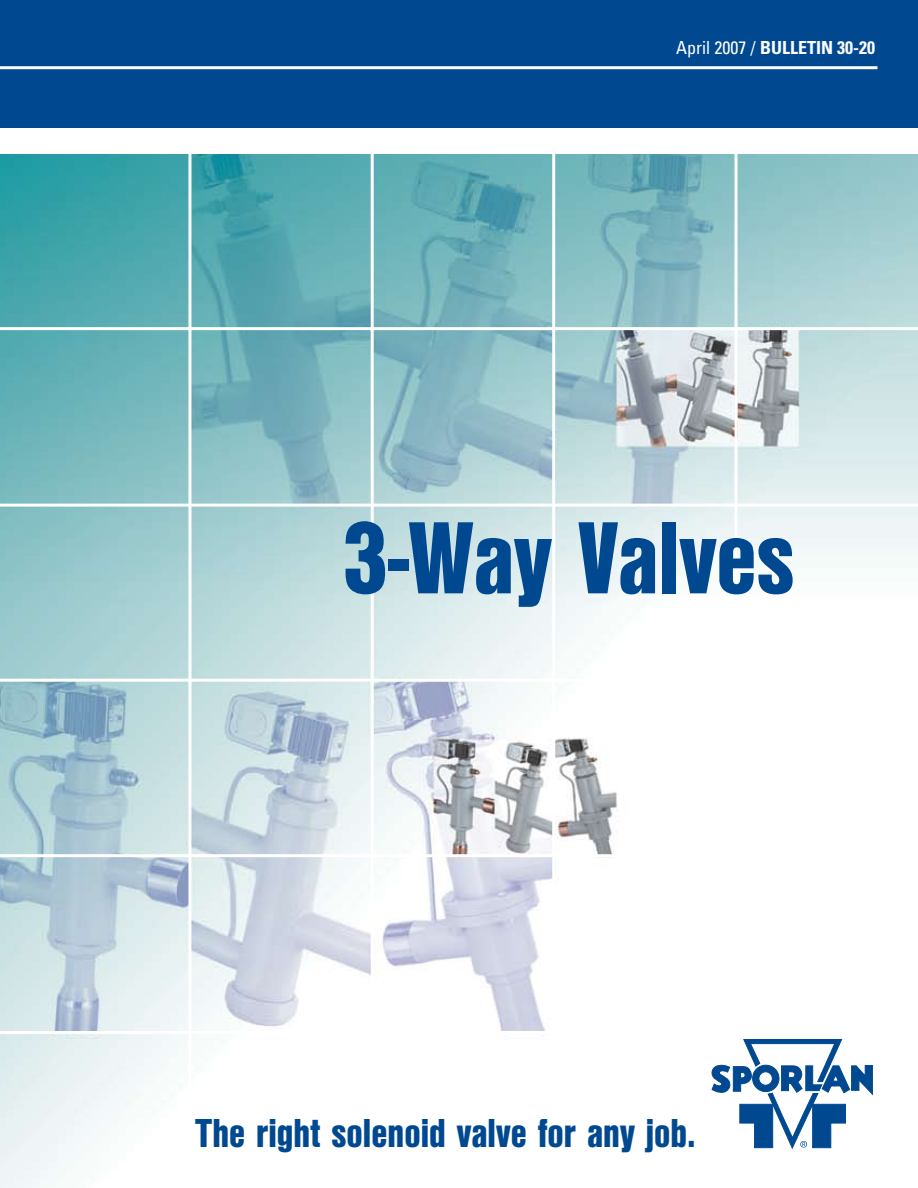
<style>
.page{position:relative;width:918px;height:1188px;background:#fff}
.page>*{position:absolute;margin:0;border:0;box-sizing:border-box;transform-origin:0 0}
.t1{font:106.5px "Nimbus San D Blac Cond";letter-spacing:-.005em;color:#004990}
.t2{font:42px "Nimbus San D Blac Cond";color:#004990}
.t3{font:700 condensed 18px "Univers";color:#fff}
.s1{font-weight:400}
</style>
<div class="page">
<img style="left:0;top:154px;width:918px;height:1034px">
<hr style="left:0;top:327px;width:918px;height:3px;background:#fff">
<hr style="left:0;top:504px;width:918px;height:3px;background:#fff">
<hr style="left:0;top:679px;width:918px;height:3px;background:#fff">
<hr style="left:0;top:854px;width:918px;height:3px;background:#fff">
<hr style="left:0;top:1031px;width:918px;height:3px;background:#fff">
<hr style="left:188px;top:0;width:3px;height:1188px;background:#fff">
<hr style="left:371px;top:0;width:3px;height:1188px;background:#fff">
<hr style="left:552px;top:0;width:3px;height:1188px;background:#fff">
<hr style="left:735px;top:0;width:3px;height:1188px;background:#fff">
<svg style="left:712px;top:1039px;width:161px;height:109px"></svg>
<div style="left:0;top:0;width:918px;height:128px;background:#004990"></div>
<hr style="left:0;top:66px;width:877px;height:3px;background:#fff">
<p class="t3" style="left:676px;top:36px;width:201px"><span class="s1">April 2007 /</span> BULLETIN 30-20</p>
<h1 class="t1" style="left:342px;top:497px;width:454px">3-Way Valves</h1>
<p class="t2" style="left:195px;top:1109px;width:502px">The right solenoid valve for any job.</p>
</div>
